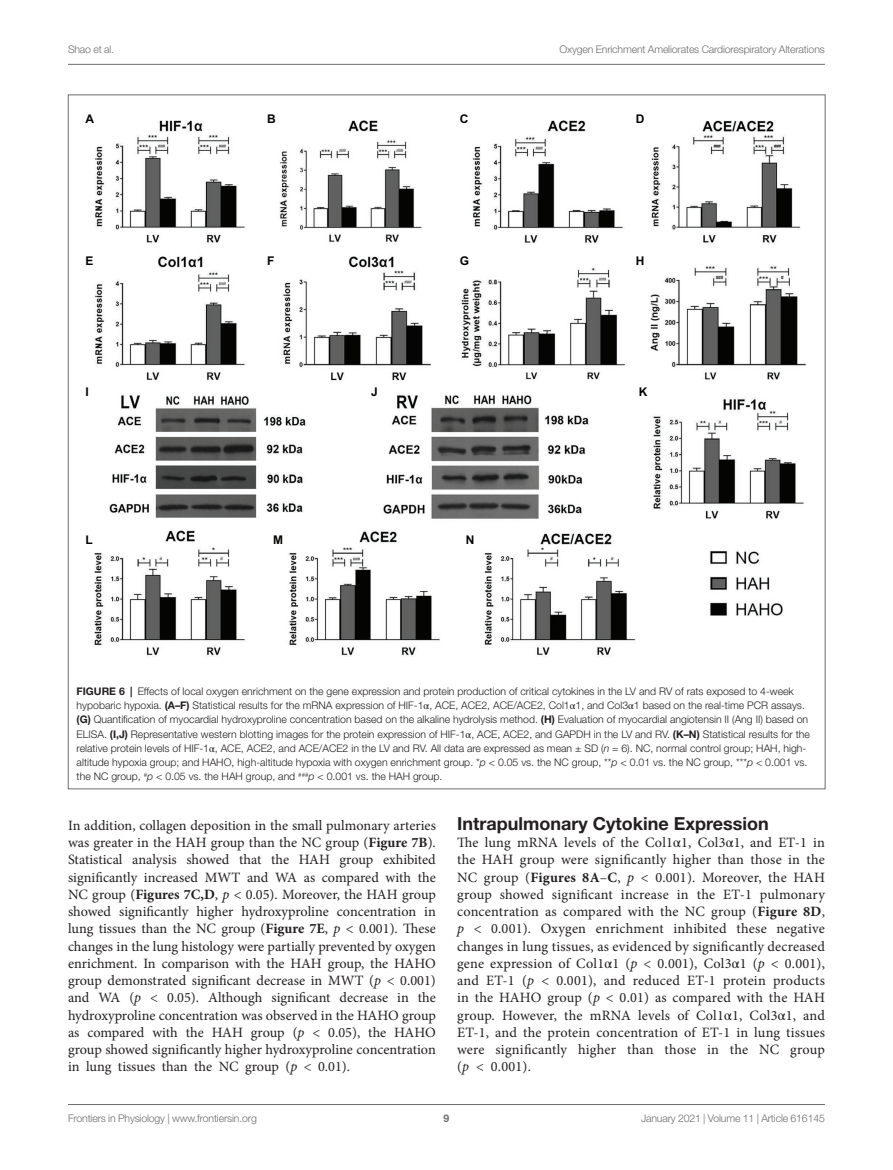
<style>
.page{position:relative;width:893px;height:1170px;background:#fff}
.page>*{position:absolute;margin:0;border:0;box-sizing:border-box;transform-origin:0 0}
.HEAD_2{font:700 18px "Helvetica Neue LT Std";color:#231f20}
.TEXT_FLUSH{font:14.25px/17.2px "Minion Pro";letter-spacing:.005em;color:#231f20;text-align:justify}
.t1{font:700 12px "Arial";color:#040503}
.FIG_LEG{font:300 10.5px/14.2px "Helvetica Neue LT Std";color:#231f20}
.t2{font:300 10.5px "Helvetica Neue LT Std";letter-spacing:-.015em;color:#6c6d70}
.t3{font:700 10.5px "Helvetica Neue LT Std";color:#6c6d70}
.s1{font-weight:700}
.s2{font-family:"STIX General";font-weight:400}
.s3{font-style:italic}
.s4{font-family:"STIX General"}
</style>
<div class="page">
<hr style="left:68px;top:64px;width:757px;height:1px;background:#6c6d70">
<hr style="left:68px;top:1104px;width:757px;height:1px;background:#6c6d70">
<img style="left:94px;top:120px;width:712px;height:537px">
<p class="t2" style="left:68px;top:42px;width:48px">Shao et al.</p>
<p class="t2" style="left:560px;top:42px;width:267px">Oxygen Enrichment Ameliorates Cardiorespiratory Alterations</p>
<p class="t1" style="left:86px;top:110px;width:10px">A</p>
<p class="t1" style="left:267px;top:110px;width:10px">B</p>
<p class="t1" style="left:460px;top:110px;width:10px">C</p>
<p class="t1" style="left:636px;top:110px;width:10px">D</p>
<p class="t1" style="left:86px;top:252px;width:10px">E</p>
<p class="t1" style="left:86px;top:383px;width:5px">I</p>
<p class="t1" style="left:267px;top:252px;width:9px">F</p>
<p class="t1" style="left:460px;top:252px;width:11px">G</p>
<p class="t1" style="left:636px;top:252px;width:10px">H</p>
<p class="t1" style="left:371px;top:383px;width:8px">J</p>
<p class="t1" style="left:639px;top:383px;width:10px">K</p>
<p class="t1" style="left:86px;top:531px;width:9px">L</p>
<p class="t1" style="left:273px;top:531px;width:11px">M</p>
<p class="t1" style="left:466px;top:531px;width:10px">N</p>
<p class="FIG_LEG" style="left:77px;top:683px;width:735px"><span class="s1">FIGURE 6 |</span> Effects of local oxygen enrichment on the gene expression and protein production of critical cytokines in the LV and RV of rats exposed to 4-week hypobaric hypoxia. <span class="s1">(A–F)</span> Statistical results for the mRNA expression of HIF-1<span class="s2">α</span>, ACE, ACE2, ACE/ACE2, Col1<span class="s2">α</span>1, and Col3<span class="s2">α</span>1 based on the real-time PCR assays. <span class="s1">(G)</span> Quantification of myocardial hydroxyproline concentration based on the alkaline hydrolysis method. <span class="s1">(H)</span> Evaluation of myocardial angiotensin II (Ang II) based on ELISA. <span class="s1">(I,J)</span> Representative western blotting images for the protein expression of HIF-1<span class="s2">α</span>, ACE, ACE2, and GAPDH in the LV and RV. <span class="s1">(K–N)</span> Statistical results for the relative protein levels of HIF-1<span class="s2">α</span>, ACE, ACE2, and ACE/ACE2 in the LV and RV. All data are expressed as mean ± SD (<span class="s3">n</span> = 6). NC, normal control group; HAH, high&shy;altitude hypoxia group; and HAHO, high-altitude hypoxia with oxygen enrichment group. *<span class="s3">p</span> &lt; 0.05 vs. the NC group, **<span class="s3">p</span> &lt; 0.01 vs. the NC group, ***<span class="s3">p</span> &lt; 0.001 vs. the NC group, <sup>#</sup><span class="s3">p</span> &lt; 0.05 vs. the HAH group, and <sup>###</sup><span class="s3">p</span> &lt; 0.001 vs. the HAH group.</p>
<p class="TEXT_FLUSH" style="left:68px;top:816px;width:369px">In addition, collagen deposition in the small pulmonary arteries was greater in the HAH group than the NC group (<span class="s1">Figure 7B</span>).<br>Statistical analysis showed that the HAH group exhibited significantly increased MWT and WA as compared with the NC group (<span class="s1">Figures 7C,D</span>, <span class="s3">p</span> &lt; 0.05). Moreover, the HAH group showed significantly higher hydroxyproline concentration in lung tissues than the NC group (<span class="s1">Figure 7E</span>, <span class="s3">p</span> &lt; 0.001). These changes in the lung histology were partially prevented by oxygen enrichment. In comparison with the HAH group, the HAHO group demonstrated significant decrease in MWT (<span class="s3">p</span> &lt; 0.001) and WA (<span class="s3">p</span> &lt; 0.05). Although significant decrease in the hydroxyproline concentration was observed in the HAHO group as compared with the HAH group (<span class="s3">p</span> &lt; 0.05), the HAHO group showed significantly higher hydroxyproline concentration in lung tissues than the NC group (<span class="s3">p</span> &lt; 0.01).</p>
<p class="HEAD_2" style="left:457px;top:812px;width:313px">Intrapulmonary Cytokine Expression</p>
<p class="TEXT_FLUSH" style="left:457px;top:833px;width:369px">The lung mRNA levels of the Col1<span class="s4">α</span>1, Col3<span class="s4">α</span>1, and ET-1 in the HAH group were significantly higher than those in the NC group (<span class="s1">Figures 8A</span>–<span class="s1">C</span>, <span class="s3">p</span> &lt; 0.001). Moreover, the HAH group showed significant increase in the ET-1 pulmonary concentration as compared with the NC group (<span class="s1">Figure 8D</span>, <span class="s3">p</span> &lt; 0.001). Oxygen enrichment inhibited these negative changes in lung tissues, as evidenced by significantly decreased gene expression of Col1<span class="s4">α</span>1 (<span class="s3">p</span> &lt; 0.001), Col3<span class="s4">α</span>1 (<span class="s3">p</span> &lt; 0.001), and ET-1 (<span class="s3">p</span> &lt; 0.001), and reduced ET-1 protein products in the HAHO group (<span class="s3">p</span> &lt; 0.01) as compared with the HAH group. However, the mRNA levels of Col1<span class="s4">α</span>1, Col3<span class="s4">α</span>1, and ET-1, and the protein concentration of ET-1 in lung tissues were significantly higher than those in the NC group (<span class="s3">p</span> &lt; 0.001).</p>
<p class="t2" style="left:68px;top:1111px;width:190px">Frontiers in Physiology | www.frontiersin.org</p>
<p class="t3" style="left:444px;top:1111px;width:7px">9</p>
<p class="t2" style="left:641px;top:1111px;width:185px">January 2021 | Volume 11 | Article 616145</p>
</div>
